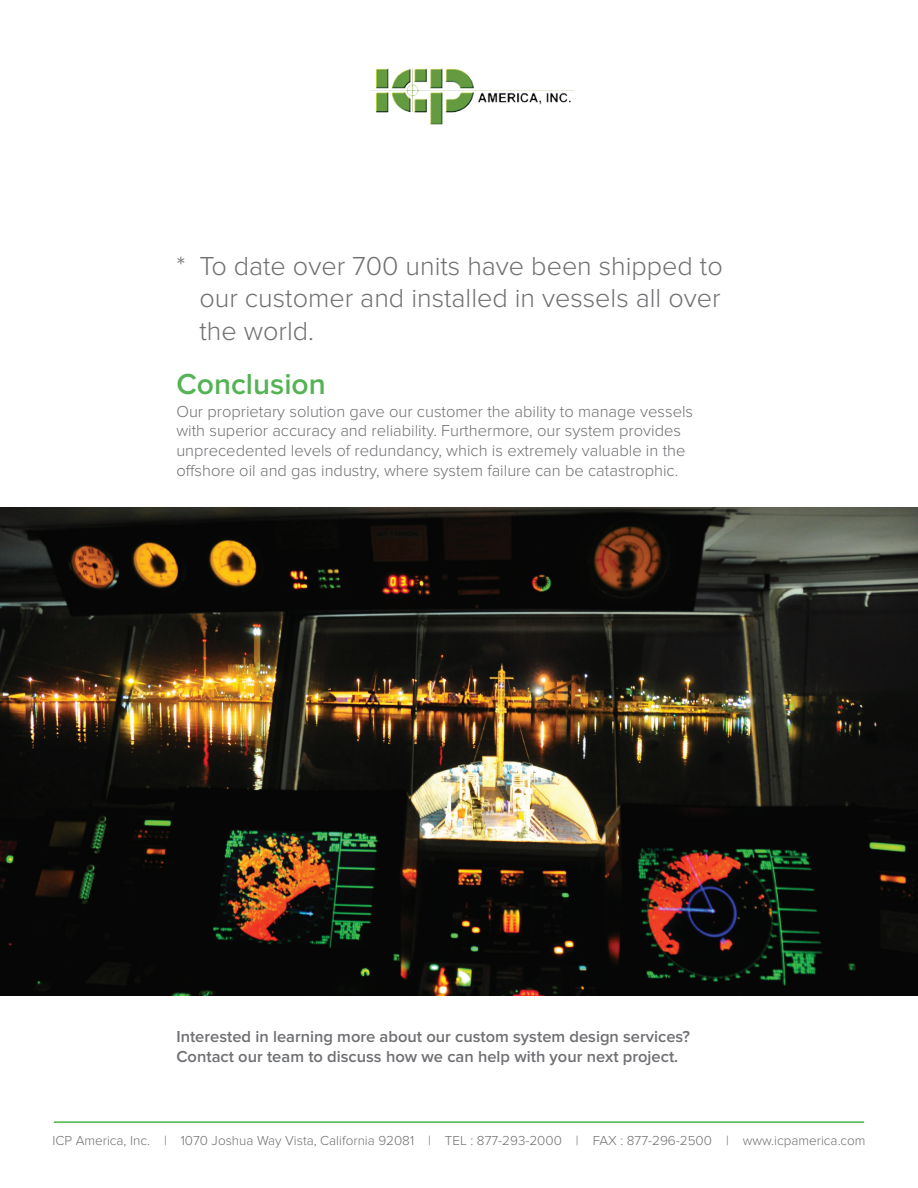
<style>
.page{position:relative;width:918px;height:1188px;background:#fff}
.page>*{position:absolute;margin:0;border:0;box-sizing:border-box;transform-origin:0 0}
.t1{font:600 30px "Proxima Nova";color:#54b354}
.t2{font:300 27px/32.4px "Proxima Nova";color:#6f7073;text-align:justify}
.t3{font:300 16.5px/19.8px "Proxima Nova";color:#6f7073}
.t4{font:600 16.5px/19.8px "Proxima Nova";color:#6f7073}
.t5{font:300 13.5px "Proxima Nova";color:#6f7073}
</style>
<div class="page">
<hr style="left:54px;top:1121px;width:810px;height:2px;background:#4db348">
<img style="left:372px;top:68px;width:201px;height:57px">
<img style="left:0;top:507px;width:918px;height:488px">
<h2 class="t2" style="left:199px;top:250px;width:525px;text-indent:-23px">* To date over 700 units have been shipped to our customer and installed in vessels all over the world.</h2>
<h1 class="t1" style="left:176px;top:366px;width:151px">Conclusion</h1>
<p class="t3" style="left:176px;top:401px;width:518px">Our proprietary solution gave our customer the ability to manage vessels with superior accuracy and reliability. Furthermore, our system provides unprecedented levels of redundancy, which is extremely valuable in the offshore oil and gas industry, where system failure can be catastrophic.</p>
<p class="t4" style="left:176px;top:1027px;width:515px">Interested in learning more about our custom system design services?<br>Contact our team to discuss how we can help with your next project.</p>
<p class="t5" style="left:52px;top:1132px;width:815px">ICP America, Inc. | 1070 Joshua Way Vista, California 92081 | TEL : 877-293-2000 | FAX : 877-296-2500 | www.icpamerica.com</p>
</div>
